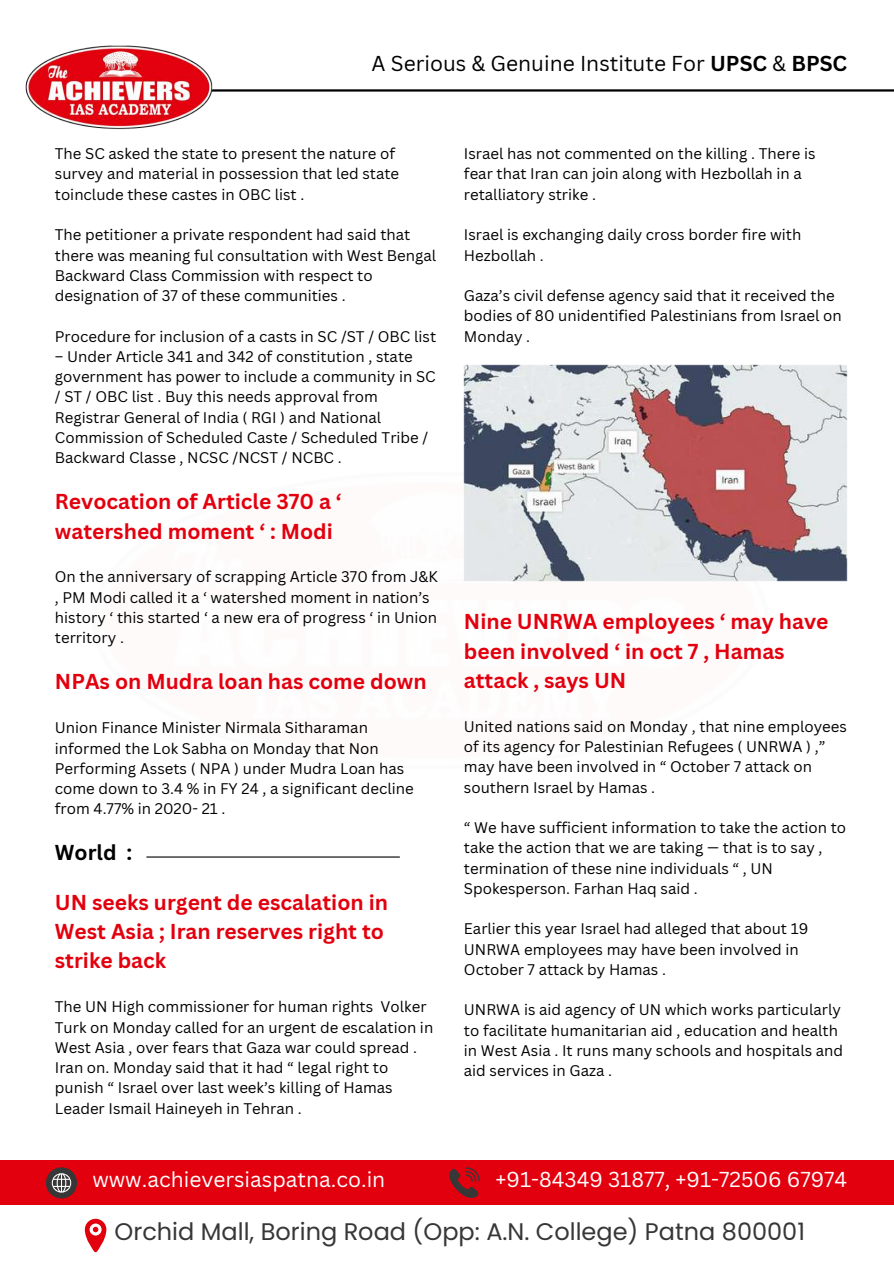
<style>
.page{position:relative;width:894px;height:1264px;background:#fff}
.page>*{position:absolute;margin:0;border:0;box-sizing:border-box;transform-origin:0 0}
.t1{font:24px "Poppins";color:#373737}
.t2{font:700 21px/29.2px "Canva Sans";color:#e3000e}
.t3{font:21px "Canva Sans";color:#fff}
.t4{font:21px "Canva Sans";color:#000}
.t5{font:700 21px "Canva Sans";color:#000}
.t6{font:15px/20.2px "Canva Sans";color:#000}
.s1{font-weight:700}
</style>
<div class="page">
<hr style="left:209px;top:89px;width:684px;height:3px;background:#000">
<img style="left:25px;top:45px;width:221px;height:85px">
<div style="left:0;top:1160px;width:893px;height:45px;background:#e3000e"></div>
<svg style="left:85px;top:1218px;width:21px;height:34px"></svg>
<svg style="left:46px;top:1167px;width:31px;height:31px"></svg>
<svg style="left:449px;top:1167px;width:30px;height:31px"></svg>
<hr style="left:146px;top:856px;width:253px;height:1px;background:#000">
<img style="left:464px;top:364px;width:383px;height:217px">
<h2 class="t4" style="left:371px;top:49px;width:477px">A Serious &amp; Genuine Institute For <span class="s1">UPSC</span> &amp; <span class="s1">BPSC</span></h2>
<p class="t6" style="left:55px;top:143px;width:346px">The SC asked the state to present the nature of survey and material in possession that led state toinclude these castes in OBC list .</p>
<p class="t6" style="left:55px;top:224px;width:382px">The petitioner a private respondent had said that there was meaning ful consultation with West Bengal Backward Class Commission with respect to designation of 37 of these communities .</p>
<p class="t6" style="left:55px;top:325px;width:382px">Procedure for inclusion of a casts in SC /ST / OBC list</p>
<p class="t6" style="left:55px;top:346px;width:382px">– Under Article 341 and 342 of constitution , state government has power to include a community in SC / ST / OBC list . Buy this needs approval from Registrar General of India ( RGI ) and National Commission of Scheduled Caste / Scheduled Tribe / Backward Classe , NCSC /NCST / NCBC .</p>
<h2 class="t2" style="left:55px;top:486px;width:288px">Revocation of Article 370 a ‘ watershed moment ‘ : Modi</h2>
<p class="t6" style="left:55px;top:566px;width:384px">On the anniversary of scrapping Article 370 from J&amp;K , PM Modi called it a ‘ watershed moment in nation’s history ‘ this started ‘ a new era of progress ‘ in Union territory .</p>
<h2 class="t2" style="left:55px;top:666px;width:373px">NPAs on Mudra loan has come down</h2>
<p class="t6" style="left:55px;top:717px;width:360px">Union Finance Minister Nirmala Sitharaman informed the Lok Sabha on Monday that Non Performing Assets ( NPA ) under Mudra Loan has come down to 3.4 % in FY 24 , a significant decline from 4.77% in 2020- 21 .</p>
<h2 class="t5" style="left:55px;top:838px;width:79px">World :</h2>
<h2 class="t2" style="left:55px;top:887px;width:334px">UN seeks urgent de escalation in<br>West Asia ; Iran reserves right to strike back</h2>
<p class="t6" style="left:55px;top:996px;width:380px">The UN High commissioner for human rights Volker Turk on Monday called for an urgent de escalation in West Asia , over fears that Gaza war could spread .<br>Iran on. Monday said that it had “ legal right to punish “ Israel over last week’s killing of Hamas Leader Ismail Haineyeh in Tehran .</p>
<p class="t6" style="left:464px;top:143px;width:353px">Israel has not commented on the killing . There is fear that Iran can join along with Hezbollah in a retalliatory strike .</p>
<p class="t6" style="left:464px;top:224px;width:339px">Israel is exchanging daily cross border fire with<br>Hezbollah .</p>
<p class="t6" style="left:464px;top:285px;width:379px">Gaza’s civil defense agency said that it received the bodies of 80 unidentified Palestinians from Israel on<br>Monday .</p>
<h2 class="t2" style="left:464px;top:606px;width:366px">Nine UNRWA employees ‘ may have been involved ‘ in oct 7 , Hamas attack , says UN</h2>
<p class="t6" style="left:464px;top:715px;width:384px">United nations said on Monday , that nine employees of its agency for Palestinian Refugees ( UNRWA ) ,” may have been involved in “ October 7 attack on southern Israel by Hamas .</p>
<p class="t6" style="left:464px;top:817px;width:384px">“ We have sufficient information to take the action to take the action that we are taking — that is to say , termination of these nine individuals “ , UN Spokesperson. Farhan Haq said .</p>
<p class="t6" style="left:464px;top:918px;width:346px">Earlier this year Israel had alleged that about 19<br>UNRWA employees may have been involved in<br>October 7 attack by Hamas .</p>
<p class="t6" style="left:464px;top:999px;width:380px">UNRWA is aid agency of UN which works particularly to facilitate humanitarian aid , education and health in West Asia . It runs many schools and hospitals and aid services in Gaza .</p>
<h2 class="t3" style="left:92px;top:1164px;width:294px">www.achieversiaspatna.co.in</h2>
<h2 class="t3" style="left:495px;top:1164px;width:353px">+91-84349 31877, +91-72506 67974</h2>
<h1 class="t1" style="left:114px;top:1214px;width:691px">Orchid Mall, Boring Road (Opp: A.N. College) Patna 800001</h1>
</div>
